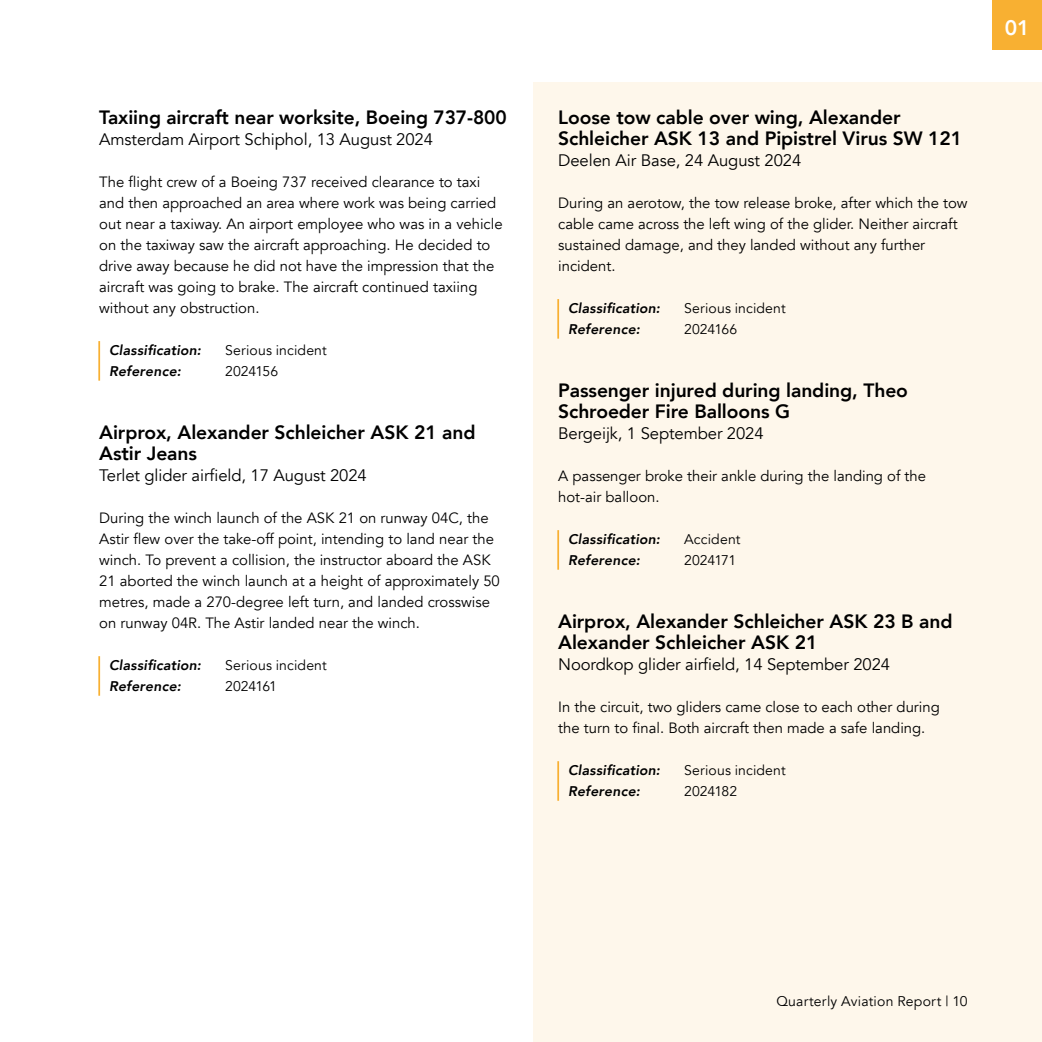
<style>
.page{position:relative;width:1042px;height:1042px;background:#fff}
.page>*{position:absolute;margin:0;border:0;box-sizing:border-box;transform-origin:0 0}
.t1{font:800 21px "Avenir";color:#fff}
.H3_-_Artikelkop{font:800 19.25px/21px "Avenir";letter-spacing:-.005em;color:#000}
.H3_-_Artikelkop_onderkop{font:16.62px "Avenir";letter-spacing:-.005em;color:#000}
.P_-_plattetekst{font:14.88px/21px "Avenir";color:#000}
.P_-_classifcatie_incident{font:italic 800 14px "Avenir";letter-spacing:.015em;color:#000}
.P_-_classifcatie_incident-2{font:14px "Avenir";letter-spacing:.01em;color:#000}
.P_-_classifcatie_incident-3{font:14px "Avenir";letter-spacing:-.01em;color:#000}
.P_-_classifcatie_incident-4{font:14px "Avenir";letter-spacing:-.04em;color:#000}
.P_-_classifcatie_incident-5{font:14px "Avenir";letter-spacing:-.035em;color:#000}
</style>
<div class="page">
<div style="left:533px;top:82px;width:509px;height:960px;background:#fef7eb"></div>
<hr style="left:98px;top:341px;width:2px;height:40px;background:#f8b032">
<hr style="left:98px;top:656px;width:2px;height:40px;background:#f8b032">
<hr style="left:557px;top:299px;width:2px;height:40px;background:#f8b032">
<hr style="left:557px;top:530px;width:2px;height:40px;background:#f8b032">
<hr style="left:557px;top:761px;width:2px;height:40px;background:#f8b032">
<div style="left:992px;top:0;width:50px;height:50px;background:#f8b032"></div>
<p class="H3_-_Artikelkop" style="left:99px;top:107px;width:409px">Taxiing aircraft near worksite, Boeing 737-800</p>
<p class="H3_-_Artikelkop_onderkop" style="left:99px;top:129px;width:335px">Amsterdam Airport Schiphol, 13 August 2024</p>
<p class="P_-_plattetekst" style="left:99px;top:172px;width:405px">The flight crew of a Boeing 737 received clearance to taxi and then approached an area where work was being carried out near a taxiway. An airport employee who was in a vehicle on the taxiway saw the aircraft approaching. He decided to drive away because he did not have the impression that the aircraft was going to brake. The aircraft continued taxiing without any obstruction.</p>
<p class="P_-_classifcatie_incident" style="left:109px;top:342px;width:93px">Classification:</p>
<p class="P_-_classifcatie_incident-2" style="left:225px;top:342px;width:103px">Serious incident</p>
<p class="P_-_classifcatie_incident" style="left:109px;top:363px;width:73px">Reference:</p>
<p class="P_-_classifcatie_incident-3" style="left:225px;top:363px;width:54px">2024156</p>
<p class="H3_-_Artikelkop" style="left:99px;top:422px;width:378px">Airprox, Alexander Schleicher ASK 21 and<br>Astir Jeans</p>
<p class="H3_-_Artikelkop_onderkop" style="left:99px;top:465px;width:269px">Terlet glider airfield, 17 August 2024</p>
<p class="P_-_plattetekst" style="left:99px;top:508px;width:402px">During the winch launch of the ASK 21 on runway 04C, the Astir flew over the take-off point, intending to land near the winch. To prevent a collision, the instructor aboard the ASK 21 aborted the winch launch at a height of approximately 50 metres, made a 270-degree left turn, and landed crosswise on runway 04R. The Astir landed near the winch.</p>
<p class="P_-_classifcatie_incident" style="left:109px;top:657px;width:93px">Classification:</p>
<p class="P_-_classifcatie_incident-2" style="left:225px;top:657px;width:103px">Serious incident</p>
<p class="P_-_classifcatie_incident" style="left:109px;top:678px;width:73px">Reference:</p>
<p class="P_-_classifcatie_incident-4" style="left:225px;top:678px;width:53px">2024161</p>
<p class="H3_-_Artikelkop" style="left:558px;top:107px;width:405px">Loose tow cable over wing, Alexander<br>Schleicher ASK 13 and Pipistrel Virus SW 121</p>
<p class="H3_-_Artikelkop_onderkop" style="left:558px;top:150px;width:244px">Deelen Air Base, 24 August 2024</p>
<p class="P_-_plattetekst" style="left:558px;top:193px;width:411px">During an aerotow, the tow release broke, after which the tow cable came across the left wing of the glider. Neither aircraft sustained damage, and they landed without any further incident.</p>
<p class="P_-_classifcatie_incident" style="left:568px;top:300px;width:93px">Classification:</p>
<p class="P_-_classifcatie_incident-2" style="left:684px;top:300px;width:103px">Serious incident</p>
<p class="P_-_classifcatie_incident" style="left:568px;top:321px;width:73px">Reference:</p>
<p class="P_-_classifcatie_incident-3" style="left:684px;top:321px;width:54px">2024166</p>
<p class="H3_-_Artikelkop" style="left:558px;top:380px;width:351px">Passenger injured during landing, Theo<br>Schroeder Fire Balloons G</p>
<p class="H3_-_Artikelkop_onderkop" style="left:558px;top:423px;width:207px">Bergeijk, 1 September 2024</p>
<p class="P_-_plattetekst" style="left:558px;top:466px;width:369px">A passenger broke their ankle during the landing of the hot-air balloon.</p>
<p class="P_-_classifcatie_incident" style="left:568px;top:531px;width:93px">Classification:</p>
<p class="P_-_classifcatie_incident-2" style="left:684px;top:531px;width:58px">Accident</p>
<p class="P_-_classifcatie_incident" style="left:568px;top:552px;width:73px">Reference:</p>
<p class="P_-_classifcatie_incident-5" style="left:684px;top:552px;width:54px">2024171</p>
<p class="H3_-_Artikelkop" style="left:558px;top:611px;width:396px">Airprox, Alexander Schleicher ASK 23 B and<br>Alexander Schleicher ASK 21</p>
<p class="H3_-_Artikelkop_onderkop" style="left:558px;top:654px;width:333px">Noordkop glider airfield, 14 September 2024</p>
<p class="P_-_plattetekst" style="left:558px;top:697px;width:383px">In the circuit, two gliders came close to each other during the turn to final. Both aircraft then made a safe landing.</p>
<p class="P_-_classifcatie_incident" style="left:568px;top:762px;width:93px">Classification:</p>
<p class="P_-_classifcatie_incident-2" style="left:684px;top:762px;width:103px">Serious incident</p>
<p class="P_-_classifcatie_incident" style="left:568px;top:783px;width:73px">Reference:</p>
<p class="P_-_classifcatie_incident-3" style="left:684px;top:783px;width:54px">2024182</p>
<h1 class="t1" style="left:1004px;top:12px;width:26px">01</h1>
<p class="P_-_classifcatie_incident-2" style="left:776px;top:993px;width:193px">Quarterly Aviation Report | 10</p>
</div>
